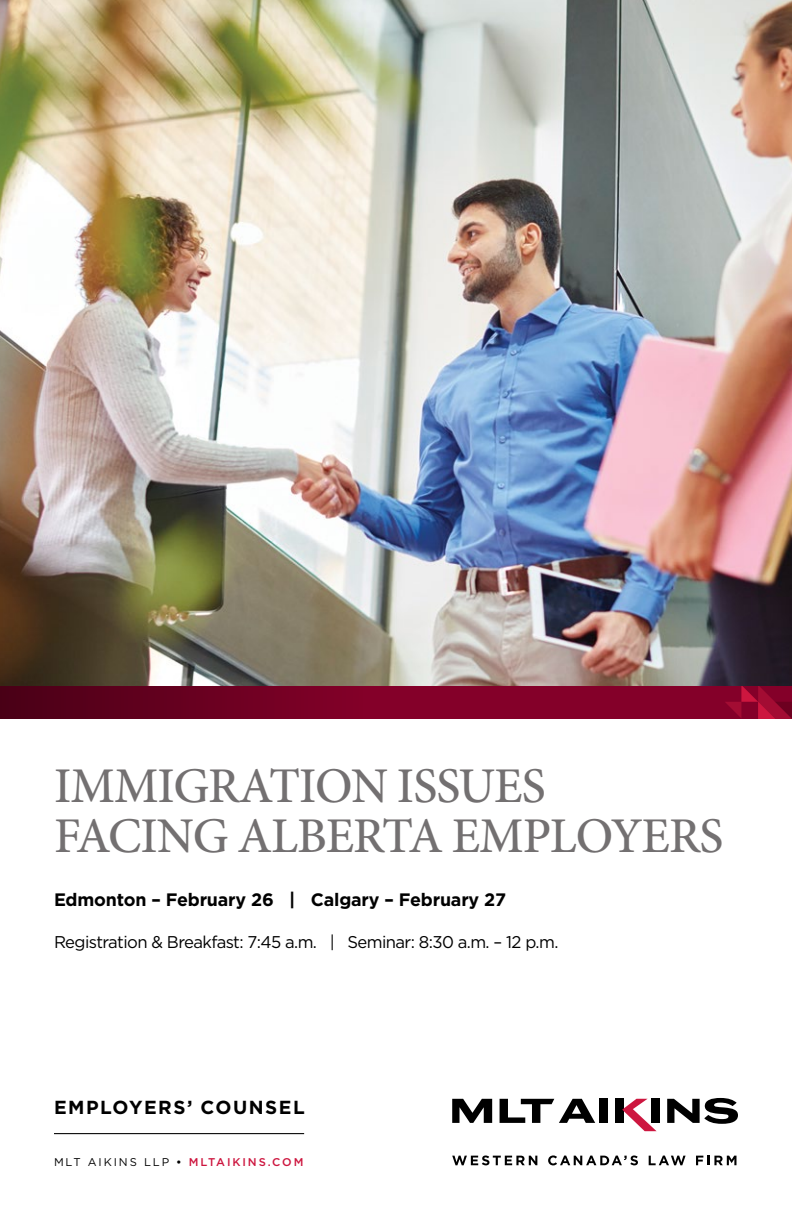
<style>
.page{position:relative;width:792px;height:1224px;background:#fff}
.page>*{position:absolute;margin:0;border:0;box-sizing:border-box;transform-origin:0 0}
.t1{font:500 50px/50px "Minion Pro";letter-spacing:-.02em;color:#737071}
.t2{font:700 18.8px "Gotham HTF";letter-spacing:.08em;color:#000}
.t3{font:700 18px "Gotham HTF";letter-spacing:-.01em;color:#000}
.t4{font:17px "Gotham HTF";letter-spacing:-.035em;color:#000}
.t5{font:500 11.2px "Gotham HTF";letter-spacing:.17em;color:#cd163f}
.s1{font-weight:400;color:#000}
.s2{color:#000}
</style>
<div class="page">
<div style="left:0;top:685px;width:792px;height:34px;background:#840029"></div>
<svg style="left:725px;top:685px;width:67px;height:34px"></svg>
<div style="left:0;top:685px;width:477px;height:34px;background:linear-gradient(to right,#4c0017,#8e002c)"></div>
<img style="left:0;top:0;width:792px;height:685px">
<div style="left:615px;top:1099px;width:8px;height:24px;background:#000"></div>
<svg style="left:452px;top:1099px;width:40px;height:24px"></svg>
<svg style="left:500px;top:1099px;width:95px;height:24px"></svg>
<div style="left:599px;top:1099px;width:8px;height:24px;background:#000"></div>
<div style="left:652px;top:1099px;width:8px;height:24px;background:#000"></div>
<svg style="left:667px;top:1098px;width:71px;height:26px"></svg>
<svg style="left:622px;top:1099px;width:35px;height:32px"></svg>
<svg style="left:452px;top:1156px;width:85px;height:9px"></svg>
<svg style="left:548px;top:1155px;width:90px;height:10px"></svg>
<svg style="left:649px;top:1156px;width:37px;height:9px"></svg>
<svg style="left:696px;top:1156px;width:40px;height:9px"></svg>
<hr style="left:54px;top:1133px;width:250px;height:1px;background:#000">
<h1 class="t1" style="left:54px;top:761px;width:671px">IMMIGRATION ISSUES<br>FACING ALBERTA EMPLOYERS</h1>
<p class="t3" style="left:54px;top:889px;width:454px">Edmonton – February 26 | Calgary – February 27</p>
<p class="t4" style="left:54px;top:932px;width:506px">Registration &amp; Breakfast: 7:45 a.m. | Seminar: 8:30 a.m. – 12 p.m.</p>
<p class="t2" style="left:54px;top:1097px;width:252px">EMPLOYERS’ COUNSEL</p>
<p class="t5" style="left:54px;top:1156px;width:251px"><span class="s1">MLT AIKINS LLP</span> <span class="s2">•</span> MLTAIKINS.COM</p>
</div>
